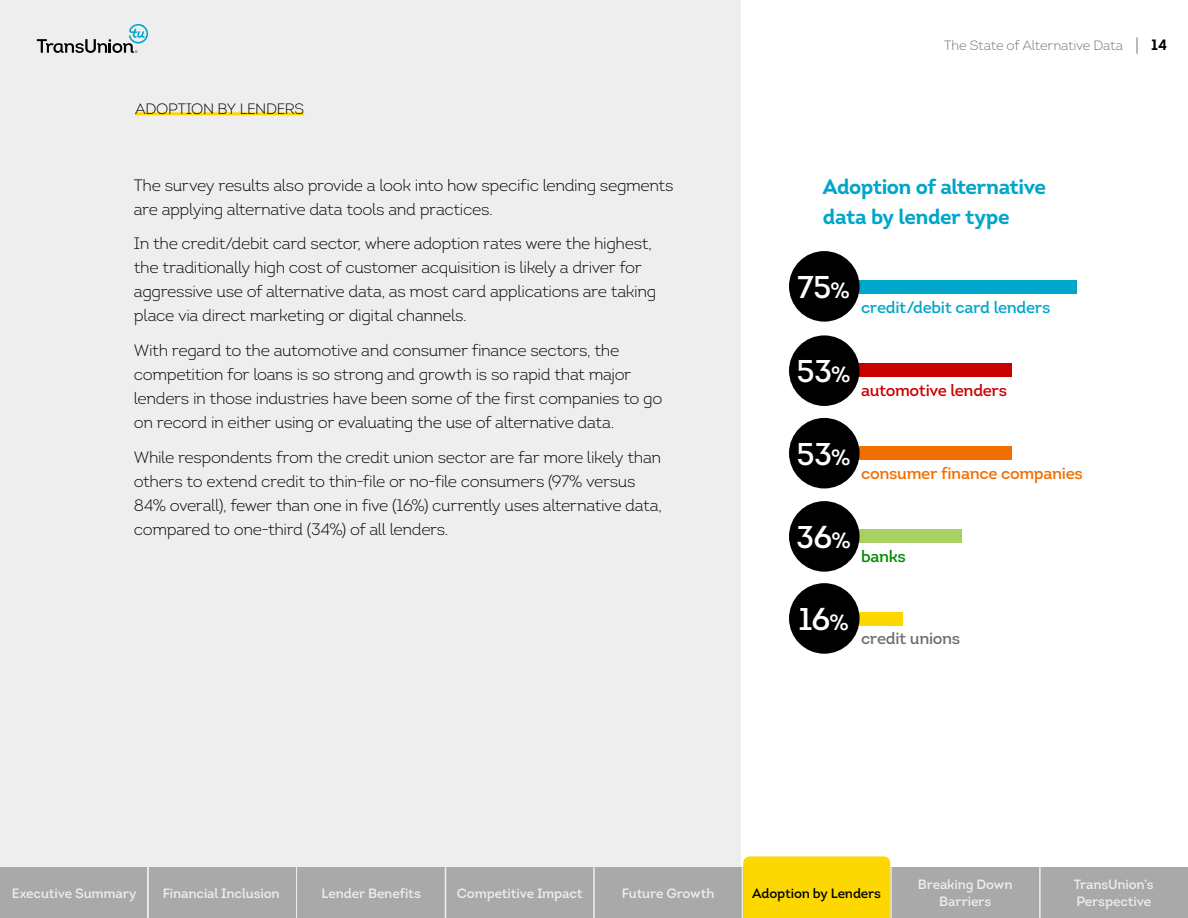
<style>
.page{position:relative;width:1188px;height:918px;background:#eee}
.page>*{position:absolute;margin:0;border:0;box-sizing:border-box;transform-origin:0 0}
.t1{font:393.3px "Chartwell Bars Vertical";color:#00a6ca;scale:.44 1}
.t2{font:600 31.5px "Intro";letter-spacing:-.025em;color:#fff}
.t3{font:700 21px/30px "Intro";letter-spacing:-.025em;color:#00a6ca}
.t4{font:300 16.5px/24px "Intro";letter-spacing:-.025em;color:#000}
.t5{font:600 16.5px "Intro";letter-spacing:-.015em;color:#f16e00}
.t6{font:600 16.5px "Intro";letter-spacing:-.02em;color:#00a6ca}
.t7{font:600 16.5px "Intro";letter-spacing:-.02em;color:#c80000}
.t8{font:600 16.5px "Intro";letter-spacing:-.02em;color:#707070}
.t9{font:600 16.5px "Intro";letter-spacing:-.02em;color:#008a00}
.t10{font:15px "Intro Light Caps";letter-spacing:-.015em;color:#000}
.t11{font:600 13.5px/16.5px "Intro";letter-spacing:-.01em;color:#eee;text-align:center}
.t12{font:300 13.5px "Intro";letter-spacing:-.015em;color:#707070}
.t13{font:600 13.5px "Intro";letter-spacing:-.015em;color:#000}
.s1{font-size:21px}
.s2{font-weight:700;font-size:15px;color:#000}
.s3{font-size:22.05px}
.s4{color:#c80000}
.s5{color:#f16e00}
.s6{color:#a9d161}
.s7{color:#fcd800}
</style>
<div class="page">
<svg style="left:37px;top:24px;width:111px;height:29px"></svg>
<div style="left:742px;top:0;width:446px;height:918px;background:#fff"></div>
<hr style="left:135px;top:112px;width:169px;height:3px;background:#fcd800">
<div style="left:789px;top:251px;width:71px;height:71px;background:#000;border-radius:50%"></div>
<div style="left:789px;top:335px;width:71px;height:71px;background:#000;border-radius:50%"></div>
<div style="left:789px;top:418px;width:71px;height:70px;background:#000;border-radius:50%"></div>
<div style="left:789px;top:501px;width:71px;height:71px;background:#000;border-radius:50%"></div>
<div style="left:789px;top:583px;width:71px;height:71px;background:#000;border-radius:50%"></div>
<div style="left:0;top:867px;width:148px;height:51px;background:#a9a9a9"></div>
<div style="left:297px;top:867px;width:149px;height:51px;background:#a9a9a9"></div>
<div style="left:446px;top:867px;width:148px;height:51px;background:#a9a9a9"></div>
<div style="left:594px;top:867px;width:148px;height:51px;background:#a9a9a9"></div>
<div style="left:891px;top:867px;width:149px;height:51px;background:#a9a9a9"></div>
<div style="left:1040px;top:867px;width:148px;height:51px;background:#a9a9a9"></div>
<hr style="left:593px;top:867px;width:2px;height:51px;background:#eee">
<hr style="left:742px;top:867px;width:1px;height:51px;background:#eee">
<hr style="left:890px;top:867px;width:2px;height:51px;background:#eee">
<hr style="left:1039px;top:867px;width:2px;height:51px;background:#eee">
<hr style="left:445px;top:867px;width:1px;height:51px;background:#eee">
<div style="left:147px;top:867px;width:149px;height:51px;background:#a9a9a9"></div>
<hr style="left:147px;top:867px;width:1px;height:51px;background:#eee">
<div style="left:743px;top:856px;width:147px;height:62px;background:#fcd800"></div>
<p class="t10" style="left:135px;top:99px;width:171px">ADOPTION BY LENDERS</p>
<p class="t4" style="left:134px;top:173px;width:541px">The survey results also provide a look into how specific lending segments are applying alternative data tools and practices.</p>
<p class="t4" style="left:134px;top:232px;width:524px">In the credit/debit card sector, where adoption rates were the highest, the traditionally high cost of customer acquisition is likely a driver for aggressive use of alternative data, as most card applications are taking place via direct marketing or digital channels.</p>
<p class="t4" style="left:134px;top:338px;width:530px">With regard to the automotive and consumer finance sectors, the competition for loans is so strong and growth is so rapid that major lenders in those industries have been some of the first companies to go on record in either using or evaluating the use of alternative data.</p>
<p class="t4" style="left:134px;top:445px;width:530px">While respondents from the credit union sector are far more likely than others to extend credit to thin-file or no-file consumers (97% versus 84% overall), fewer than one in five (16%) currently uses alternative data, compared to one-third (34%) of all lenders.</p>
<p class="t12" style="left:944px;top:37px;width:224px">The State of Alternative Data <span class="s1">|</span> <span class="s2">14</span></p>
<p class="t3" style="left:823px;top:171px;width:225px">Adoption of alternative data by lender type</p>
<h2 class="t2" style="left:797px;top:267px;width:54px">75<span class="s3">%</span></h2>
<h1 class="t1" style="left:1232px;top:272px;width:827px;rotate:90deg">75<span class="s4">53</span><span class="s5">53</span><span class="s6">36</span><span class="s7">16</span></h1>
<p class="t6" style="left:861px;top:297px;width:191px">credit/debit card lenders</p>
<h2 class="t2" style="left:797px;top:352px;width:55px">53<span class="s3">%</span></h2>
<p class="t7" style="left:861px;top:380px;width:148px">automotive lenders</p>
<h2 class="t2" style="left:797px;top:434px;width:55px">53<span class="s3">%</span></h2>
<p class="t5" style="left:861px;top:463px;width:223px">consumer finance companies</p>
<h2 class="t2" style="left:796px;top:517px;width:56px">36<span class="s3">%</span></h2>
<p class="t9" style="left:861px;top:545px;width:46px">banks</p>
<h2 class="t2" style="left:798px;top:599px;width:52px">16<span class="s3">%</span></h2>
<p class="t8" style="left:861px;top:628px;width:101px">credit unions</p>
<p class="t11" style="left:12px;top:885px;width:126px">Executive Summary</p>
<p class="t11" style="left:322px;top:885px;width:101px">Lender Benefits</p>
<p class="t11" style="left:457px;top:885px;width:128px">Competitive Impact</p>
<p class="t11" style="left:622px;top:885px;width:94px">Future Growth</p>
<p class="t11" style="left:918px;top:876px;width:96px">Breaking Down<br>Barriers</p>
<p class="t11" style="left:1074px;top:876px;width:82px;text-align:left">TransUnion’s<br>Perspective</p>
<p class="t11" style="left:163px;top:885px;width:118px">Financial Inclusion</p>
<p class="t13" style="left:752px;top:885px;width:130px">Adoption by Lenders</p>
</div>
